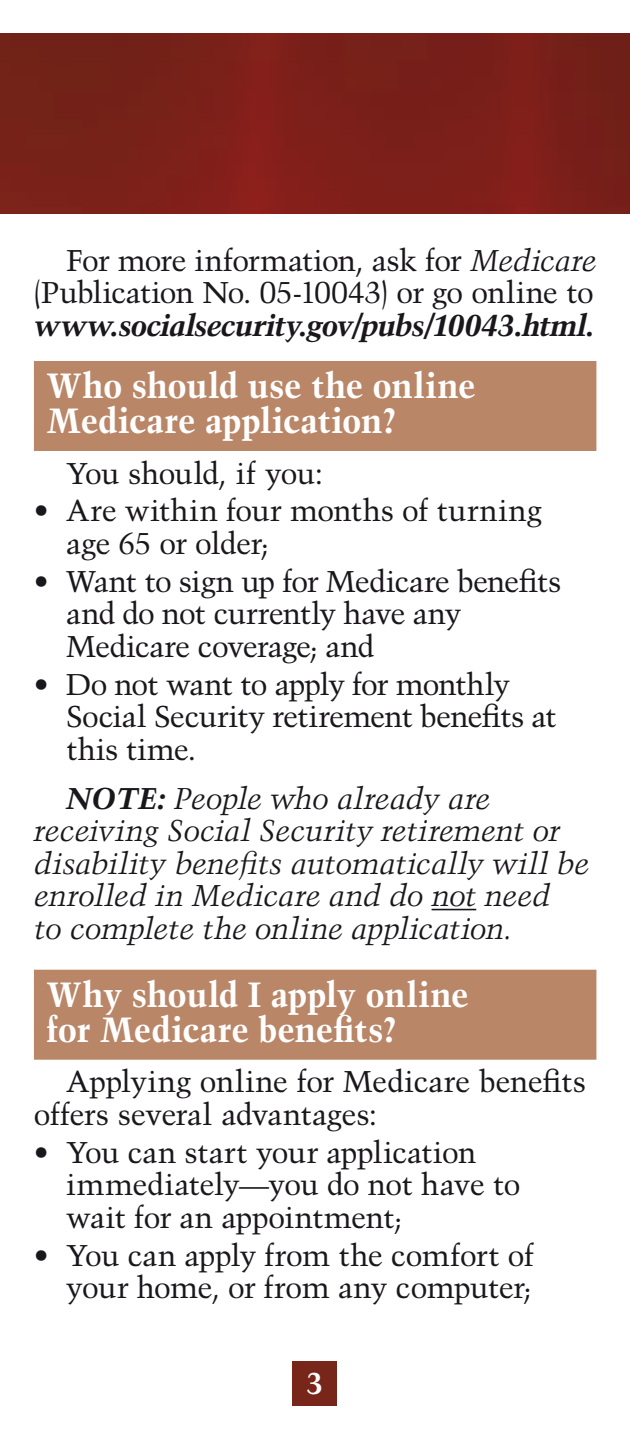
<style>
.page{position:relative;width:630px;height:1440px;background:#fff}
.page>*{position:absolute;margin:0;border:0;box-sizing:border-box;transform-origin:0 0}
.Header1_2lines{font:700 35px/35px "Trump Mediaeval";letter-spacing:-.01em;color:#fff}
.paragraph{font:30px/32.5px "Trump Mediaeval";letter-spacing:-.02em;color:#1a171c}
.Notes{font:italic 30px/32.5px "Trump Mediaeval";letter-spacing:-.015em;color:#1a171c}
.t1{font:700 30px "Trump Mediaeval";color:#fff}
.s1{font-style:italic}
.s2{font-weight:700;font-style:italic}
.s3{font-weight:700}
</style>
<div class="page">
<img style="left:0;top:34px;width:630px;height:180px">
<div style="left:34px;top:361px;width:562px;height:90px;background:#ba8668"></div>
<hr style="left:432px;top:909px;width:44px;height:1px;background:#1a171c">
<div style="left:34px;top:970px;width:562px;height:90px;background:#ba8668"></div>
<div style="left:292px;top:1361px;width:46px;height:45px;background:#79261a"></div>
<p class="paragraph" style="left:34px;top:244px;width:564px;text-align:justify;text-indent:32px">For more information, ask for <span class="s1">Medicare </span>(Publication No. 05-10043) or go online to <span class="s2">www.socialsecurity.gov/pubs/10043.html.</span></p>
<h1 class="Header1_2lines" style="left:47px;top:367px;width:431px">Who should use the online<br>Medicare application?</h1>
<p class="paragraph" style="left:66px;top:456px;width:258px">You should, if you:</p>
<p class="paragraph" style="left:66px;top:494px;width:477px;text-indent:-32px">• Are within four months of turning age 65 or older;</p>
<p class="paragraph" style="left:66px;top:565px;width:497px;text-indent:-32px">• Want to sign up for Medicare benefits and do not currently have any<br>Medicare coverage; and</p>
<p class="paragraph" style="left:66px;top:668px;width:492px;text-indent:-32px">• Do not want to apply for monthly<br>Social Security retirement benefits at this time.</p>
<p class="Notes" style="left:34px;top:782px;width:557px;text-indent:32px"><span class="s3">NOTE:</span> People who already are receiving Social Security retirement or disability benefits automatically will be enrolled in Medicare and do not need<br>to complete the online application.</p>
<h1 class="Header1_2lines" style="left:47px;top:976px;width:424px">Why should I apply online for Medicare benefits?</h1>
<p class="paragraph" style="left:34px;top:1065px;width:554px;text-indent:32px">Applying online for Medicare benefits offers several advantages:</p>
<p class="paragraph" style="left:66px;top:1135px;width:456px;text-indent:-32px">• You can start your application immediately—you do not have to wait for an appointment;</p>
<p class="paragraph" style="left:34px;top:1238px;width:502px;text-align:right">• You can apply from the comfort of your home, or from any computer;</p>
<p class="t1" style="left:307px;top:1365px;width:18px">3</p>
</div>
